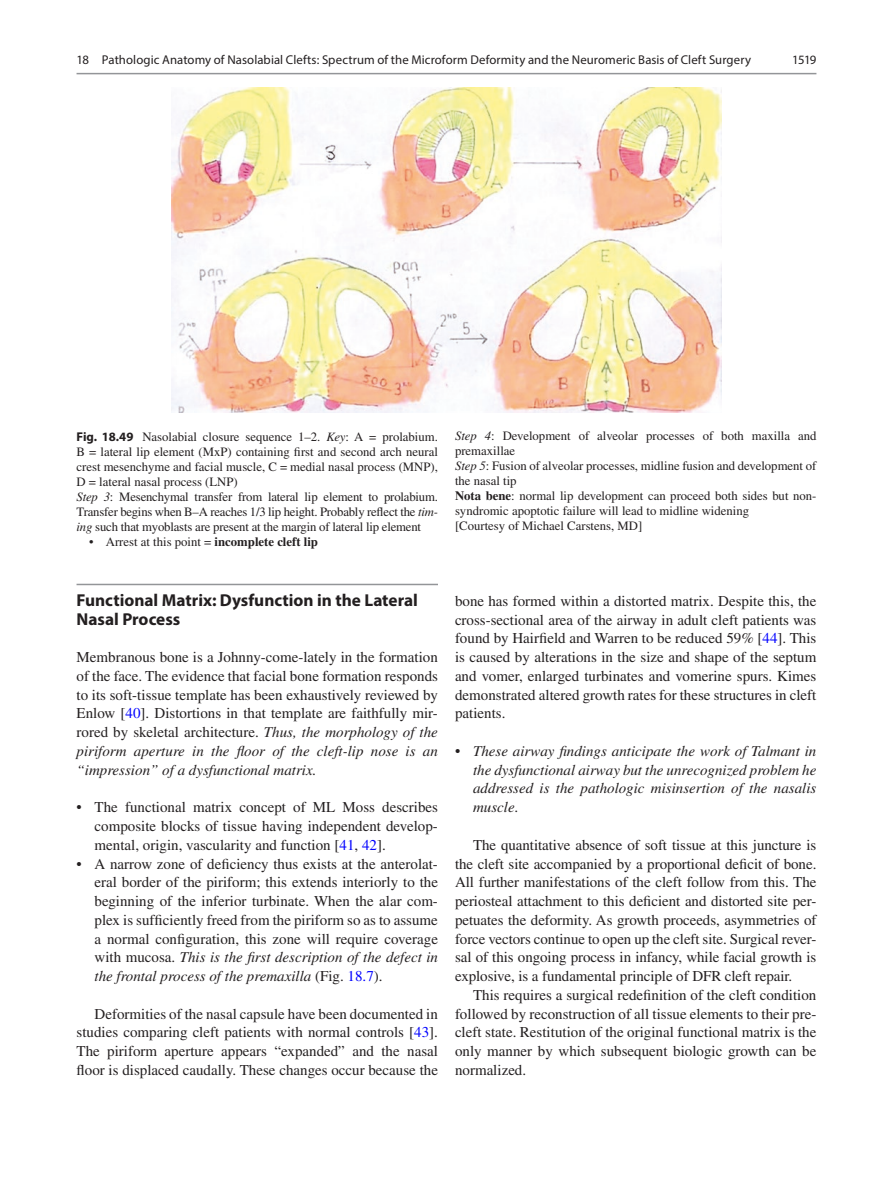
<style>
.page{position:relative;width:893px;height:1187px;background:#fff}
.page>*{position:absolute;margin:0;border:0;box-sizing:border-box;transform-origin:0 0}
._1_hd{font:700 17.25px/18.8px "Myriad Pro";color:#231f20}
.Text{font:15px/18.8px "Times LT Std";color:#231f20;text-align:justify}
.Text_flush{font:15px/18.8px "Times LT Std";color:#231f20;text-align:justify}
.t1{font:italic 15px/18.8px "Times LT Std";color:#231f20;text-align:justify}
.Fig_leg_contd{font:12.75px/15px "Times LT Std";color:#231f20}
.t2{font:12.75px "Myriad Pro";letter-spacing:.005em;color:#231f20}
.s1{font-family:"Myriad Pro";font-weight:700}
.s2{font-style:italic}
.s3{font-weight:700}
.s4{color:#00f}
.s5{font-style:normal}
</style>
<div class="page">
<img style="left:171px;top:88px;width:551px;height:324px">
<hr style="left:77px;top:583px;width:361px;height:2px;background:#939598">
<hr style="left:77px;top:73px;width:739px;height:1px;background:#939598">
<p class="t2" style="left:77px;top:52px;width:676px">18 Pathologic Anatomy of Nasolabial Clefts: Spectrum of the Microform Deformity and the Neuromeric Basis of Cleft Surgery</p>
<p class="t2" style="left:792px;top:52px;width:26px">1519</p>
<p class="Fig_leg_contd" style="left:77px;top:429px;width:363px;text-align:justify"><span class="s1">Fig. 18.49</span> Nasolabial closure sequence 1–2. <span class="s2">Key</span>: A = prolabium.<br>B = lateral lip element (MxP) containing first and second arch neural crest mesenchyme and facial muscle, C = medial nasal process (MNP), D = lateral nasal process (LNP)</p>
<p class="Fig_leg_contd" style="left:77px;top:489px;width:363px;text-align:justify"><span class="s2">Step 3</span>: Mesenchymal transfer from lateral lip element to prolabium.<br>Transfer begins when B–A reaches 1/3 lip height. Probably reflect the <span class="s2">tim&shy;ing</span> such that myoblasts are present at the margin of lateral lip element</p>
<p class="Fig_leg_contd" style="left:89px;top:534px;width:230px">• Arrest at this point = <span class="s3">incomplete cleft lip</span></p>
<p class="Fig_leg_contd" style="left:455px;top:428px;width:363px"><span class="s2">Step 4</span>: Development of alveolar processes of both maxilla and premaxillae</p>
<p class="Fig_leg_contd" style="left:455px;top:458px;width:363px"><span class="s2">Step 5</span>: Fusion of alveolar processes, midline fusion and development of the nasal tip</p>
<p class="Fig_leg_contd" style="left:455px;top:488px;width:363px"><span class="s3">Nota bene</span>: normal lip development can proceed both sides but non&shy;syndromic apoptotic failure will lead to midline widening</p>
<p class="Fig_leg_contd" style="left:455px;top:518px;width:189px">[Courtesy of Michael Carstens, MD]</p>
<h2 class="_1_hd" style="left:77px;top:590px;width:343px">Functional Matrix: Dysfunction in the Lateral<br>Nasal Process</h2>
<p class="Text_flush" style="left:77px;top:647px;width:363px">Membranous bone is a Johnny-come-lately in the formation of the face. The evidence that facial bone formation responds to its soft-tissue template has been exhaustively reviewed by Enlow [<span class="s4">40</span>]. Distortions in that template are faithfully mir&shy;rored by skeletal architecture. <span class="s2">Thus, the morphology of the piriform aperture in the floor of the cleft-lip nose is an “impression” of a dysfunctional matrix.</span></p>
<p class="Text" style="left:95px;top:797px;width:345px;text-indent:-18px">• The functional matrix concept of ML Moss describes composite blocks of tissue having independent develop&shy;mental, origin, vascularity and function [<span class="s4">41</span>, <span class="s4">42</span>].</p>
<p class="Text" style="left:95px;top:854px;width:345px;text-indent:-18px">• A narrow zone of deficiency thus exists at the anterolat&shy;eral border of the piriform; this extends interiorly to the beginning of the inferior turbinate. When the alar com&shy;plex is sufficiently freed from the piriform so as to assume a normal configuration, this zone will require coverage with mucosa. <span class="s2">This is the first description of the defect in the frontal process of the premaxilla</span> (Fig. <span class="s4">18.7</span>).</p>
<p class="Text" style="left:77px;top:1004px;width:363px;text-indent:18px">Deformities of the nasal capsule have been documented in studies comparing cleft patients with normal controls [<span class="s4">43</span>].<br>The piriform aperture appears “expanded” and the nasal floor is displaced caudally. These changes occur because the</p>
<p class="Text" style="left:455px;top:591px;width:363px">bone has formed within a distorted matrix. Despite this, the cross-sectional area of the airway in adult cleft patients was found by Hairfield and Warren to be reduced 59% [<span class="s4">44</span>]. This is caused by alterations in the size and shape of the septum and vomer, enlarged turbinates and vomerine spurs. Kimes demonstrated altered growth rates for these structures in cleft patients.</p>
<p class="t1" style="left:473px;top:741px;width:345px;text-indent:-18px"><span class="s5">•</span> These airway findings anticipate the work of Talmant in the dysfunctional airway but the unrecognized problem he addressed is the pathologic misinsertion of the nasalis muscle<span class="s5">.</span></p>
<p class="Text" style="left:455px;top:835px;width:363px;text-indent:18px">The quantitative absence of soft tissue at this juncture is the cleft site accompanied by a proportional deficit of bone.<br>All further manifestations of the cleft follow from this. The periosteal attachment to this deficient and distorted site per&shy;petuates the deformity. As growth proceeds, asymmetries of force vectors continue to open up the cleft site. Surgical rever&shy;sal of this ongoing process in infancy, while facial growth is explosive, is a fundamental principle of DFR cleft repair.</p>
<p class="Text" style="left:455px;top:985px;width:363px;text-indent:18px">This requires a surgical redefinition of the cleft condition followed by reconstruction of all tissue elements to their pre&shy;cleft state. Restitution of the original functional matrix is the only manner by which subsequent biologic growth can be normalized.</p>
</div>
